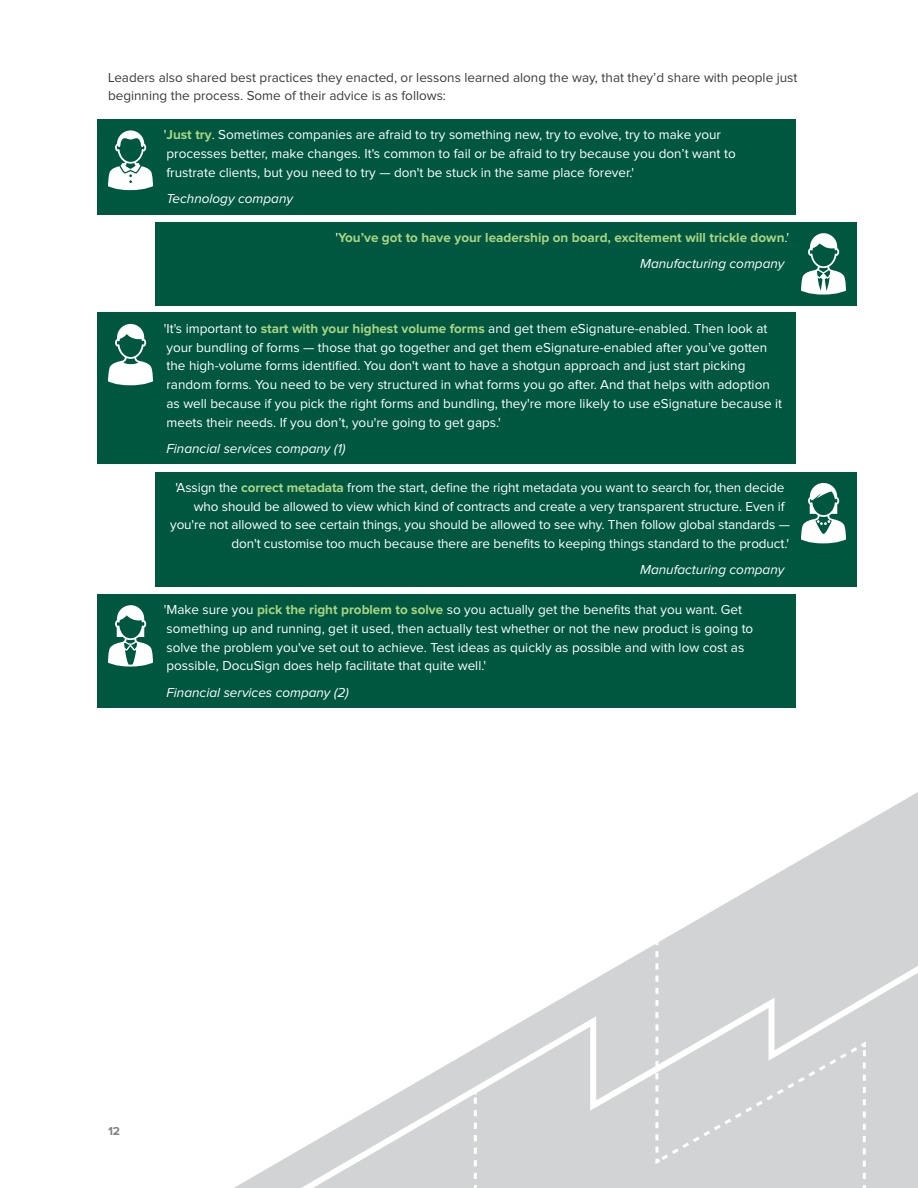
<style>
.page{position:relative;width:918px;height:1188px;background:#fff}
.page>*{position:absolute;margin:0;border:0;box-sizing:border-box;transform-origin:0 0}
.t1{font:13.5px/18.8px "Proxima Nova";color:#fff}
.t2{font:13.5px/18.8px "Proxima Nova";color:#3b3b3c}
.t3{font:italic 13.5px "Proxima Nova";color:#fff}
.t4{font:700 13.5px/26.2px "Proxima Nova";color:#aad483}
.t5{font:700 12px "Proxima Nova";color:#808285}
.s1{font-weight:700;color:#aad483}
.s2{font-weight:400;color:#fff}
.s3{font-weight:400;font-style:italic;color:#fff}
</style>
<div class="page">
<svg style="left:234px;top:792px;width:684px;height:396px"></svg>
<svg style="left:291px;top:956px;width:627px;height:232px"></svg>
<svg style="left:474px;top:1091px;width:3px;height:88px"></svg>
<div style="left:654px;top:933px;width:213px;height:246px;background:#d1d3d4"></div>
<div style="left:155px;top:222px;width:702px;height:83px;background:#005740"></div>
<div style="left:155px;top:472px;width:702px;height:114px;background:#005740"></div>
<div style="left:97px;top:119px;width:699px;height:95px;background:#005740"></div>
<svg style="left:801px;top:233px;width:45px;height:62px"></svg>
<div style="left:97px;top:313px;width:699px;height:151px;background:#005740"></div>
<svg style="left:108px;top:130px;width:45px;height:60px"></svg>
<div style="left:97px;top:594px;width:699px;height:113px;background:#005740"></div>
<svg style="left:108px;top:324px;width:45px;height:61px"></svg>
<svg style="left:108px;top:605px;width:45px;height:62px"></svg>
<svg style="left:801px;top:483px;width:45px;height:60px"></svg>
<p class="t2" style="left:108px;top:68px;width:691px">Leaders also shared best practices they enacted, or lessons learned along the way, that they’d share with people just beginning the process. Some of their advice is as follows:</p>
<p class="t1" style="left:164px;top:126px;width:573px">'<span class="s1">Just try</span>. Sometimes companies are afraid to try something new, try to evolve, try to make your processes better, make changes. It's common to fail or be afraid to try because you don’t want to frustrate clients, but you need to try — don't be stuck in the same place forever.'</p>
<p class="t3" style="left:166px;top:193px;width:128px">Technology company</p>
<p class="t4" style="left:640px;top:225px;width:151px;text-indent:-305px"><span class="s2">'</span>You’ve got to have your leadership on board, excitement will trickle down<span class="s2">.'<br></span><span class="s3">Manufacturing company</span></p>
<p class="t1" style="left:164px;top:320px;width:620px">'It's important to <span class="s1">start with your highest volume forms</span> and get them eSignature-enabled. Then look at your bundling of forms — those that go together and get them eSignature-enabled after you’ve gotten the high-volume forms identified. You don't want to have a shotgun approach and just start picking random forms. You need to be very structured in what forms you go after. And that helps with adoption as well because if you pick the right forms and bundling, they're more likely to use eSignature because it meets their needs. If you don’t, you're going to get gaps.'</p>
<p class="t3" style="left:166px;top:442px;width:180px">Financial services company (1)</p>
<p class="t1" style="left:175px;top:479px;width:611px">'Assign the <span class="s1">correct metadata</span> from the start, define the right metadata you want to search for, then decide</p>
<p class="t1" style="left:194px;top:497px;width:592px">who should be allowed to view which kind of contracts and create a very transparent structure. Even if</p>
<p class="t1" style="left:170px;top:516px;width:621px">you're not allowed to see certain things, you should be allowed to see why. Then follow global standards —</p>
<p class="t1" style="left:232px;top:535px;width:559px">don't customise too much because there are benefits to keeping things standard to the product.'</p>
<p class="t3" style="left:640px;top:564px;width:146px">Manufacturing company</p>
<p class="t1" style="left:164px;top:601px;width:591px">'Make sure you <span class="s1">pick the right problem to solve</span> so you actually get the benefits that you want. Get something up and running, get it used, then actually test whether or not the new product is going to solve the problem you've set out to achieve. Test ideas as quickly as possible and with low cost as possible, DocuSign does help facilitate that quite well.'</p>
<p class="t3" style="left:166px;top:686px;width:184px">Financial services company (2)</p>
<p class="t5" style="left:108px;top:1124px;width:14px">12</p>
</div>
